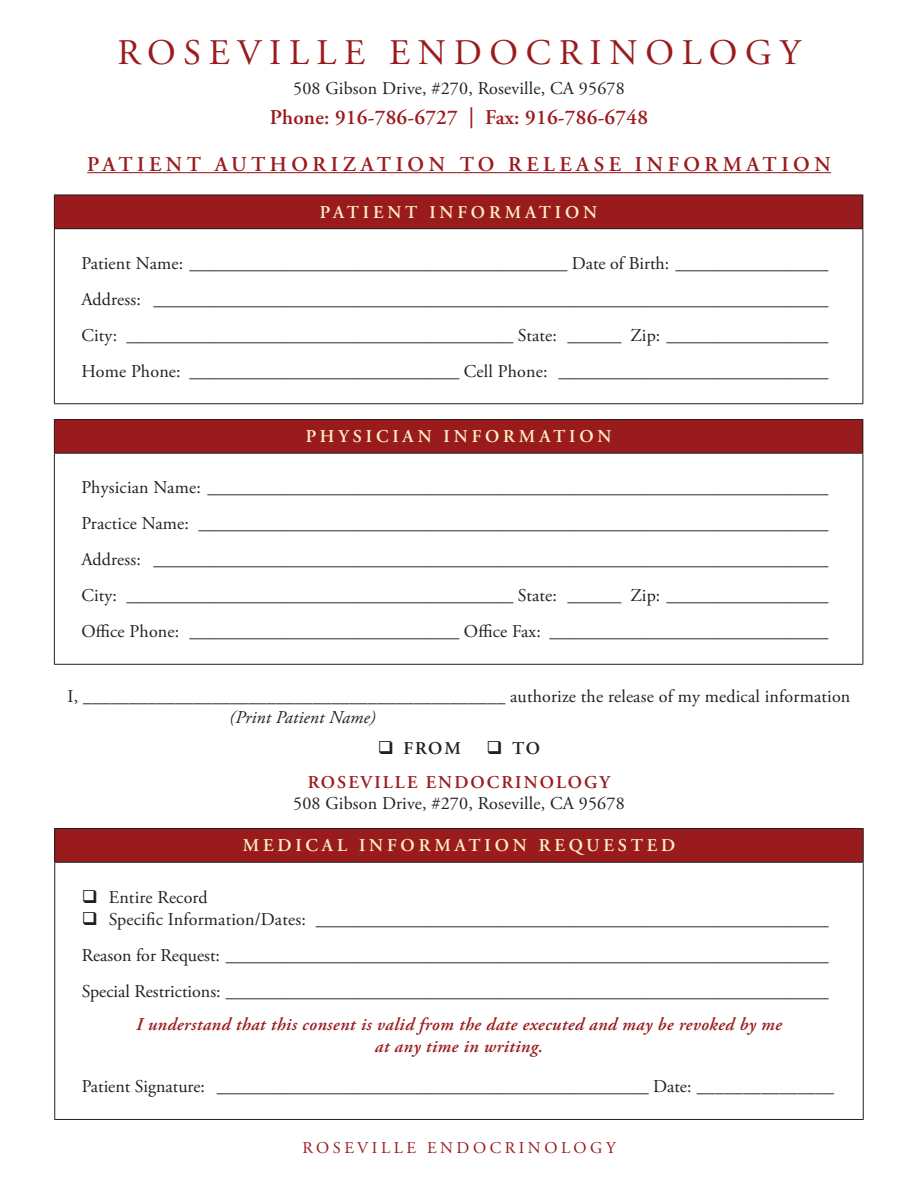
<style>
.page{position:relative;width:918px;height:1188px;background:#fff}
.page>*{position:absolute;margin:0;border:0;box-sizing:border-box;transform-origin:0 0}
.t1{font:36px "Adobe Garamond Pro";letter-spacing:.215em;color:#9a1b1e}
.t2{font:600 21px/46.2px "Adobe Garamond Pro";letter-spacing:.215em;color:#9a1b1e;text-align:center}
.t3{font:18px/36px "Adobe Garamond Pro";letter-spacing:.01em;color:#231f20;text-align:justify}
.t4{font:italic 600 18px/21.6px "Adobe Garamond Pro";letter-spacing:.025em;color:#9a1b1e;text-align:center}
.t5{font:600 18px "Adobe Garamond Pro";letter-spacing:.215em;color:#fdf1c0}
.t6{font:600 18px/33.6px "Adobe Garamond Pro";letter-spacing:.115em;color:#9a1b1e}
.t7{font:italic 18px "Adobe Garamond Pro";letter-spacing:.01em;color:#231f20}
.t8{font:600 18px "Adobe Garamond Pro";color:#231f20}
.t9{font:16.5px "Adobe Garamond Pro";letter-spacing:.215em;color:#9a1b1e}
.s1{color:#231f20}
</style>
<div class="page">
<hr style="left:87px;top:172px;width:744px;height:1px;background:#9a1b1e">
<div style="left:54px;top:195px;width:809px;height:34px;background:#9a1b1e"></div>
<hr style="left:54px;top:229px;width:1px;height:174px;background:#231f20">
<hr style="left:862px;top:229px;width:1px;height:174px;background:#231f20">
<hr style="left:54px;top:403px;width:809px;height:1px;background:#231f20">
<hr style="left:54px;top:195px;width:809px;height:1px;background:#231f20">
<hr style="left:54px;top:195px;width:1px;height:33px;background:#231f20">
<hr style="left:862px;top:195px;width:1px;height:33px;background:#231f20">
<hr style="left:54px;top:228px;width:809px;height:1px;background:#231f20">
<div style="left:54px;top:419px;width:809px;height:34px;background:#9a1b1e"></div>
<hr style="left:54px;top:419px;width:809px;height:1px;background:#231f20">
<hr style="left:54px;top:420px;width:1px;height:33px;background:#231f20">
<hr style="left:862px;top:420px;width:1px;height:33px;background:#231f20">
<hr style="left:54px;top:453px;width:809px;height:1px;background:#231f20">
<hr style="left:54px;top:454px;width:1px;height:210px;background:#231f20">
<hr style="left:862px;top:454px;width:1px;height:210px;background:#231f20">
<hr style="left:54px;top:664px;width:809px;height:1px;background:#231f20">
<div style="left:55px;top:829px;width:808px;height:33px;background:#9a1b1e"></div>
<hr style="left:54px;top:863px;width:1px;height:256px;background:#231f20">
<hr style="left:863px;top:863px;width:1px;height:256px;background:#231f20">
<hr style="left:54px;top:1119px;width:810px;height:1px;background:#231f20">
<hr style="left:54px;top:828px;width:810px;height:1px;background:#231f20">
<hr style="left:54px;top:829px;width:1px;height:33px;background:#231f20">
<hr style="left:863px;top:829px;width:1px;height:33px;background:#231f20">
<hr style="left:54px;top:862px;width:810px;height:1px;background:#231f20">
<h1 class="t1" style="left:118px;top:31px;width:684px">Roseville Endocr inology</h1>
<p class="t3" style="left:293px;top:71px;width:333px">508 Gibson Drive, #270, Roseville, CA 95678</p>
<p class="t2" style="left:87px;top:95px;width:745px">PHONE: 916-786-6727 | FAX: 916-786-6748<br>PATIENT AUTHORIZATION TO RELEASE INFORMATION</p>
<p class="t5" style="left:320px;top:202px;width:279px">PATIENT INFORMATION</p>
<p class="t3" style="left:81px;top:246px;width:749px">Patient Name: __________________________________________ Date of Birth: _________________ Address: ___________________________________________________________________________ City: ___________________________________________ State: ______ Zip: __________________ Home Phone: ______________________________ Cell Phone: ______________________________</p>
<p class="t5" style="left:306px;top:426px;width:307px">PHYSICIAN INFORMATION</p>
<p class="t3" style="left:81px;top:470px;width:749px">Physician Name: _____________________________________________________________________ Practice Name: ______________________________________________________________________ Address: ___________________________________________________________________________ City: ___________________________________________ State: ______ Zip: __________________ Office Phone: ______________________________ Office Fax: _______________________________</p>
<p class="t3" style="left:68px;top:679px;width:784px">I, ______________________________________________ authorize the release of my medical information</p>
<p class="t7" style="left:229px;top:707px;width:148px">(Print Patient Name)</p>
<p class="t8" style="left:378px;top:738px;width:85px">❑ FROM</p>
<p class="t6" style="left:308px;top:732px;width:304px;text-indent:179px"><span class="s1">❑ TO<br></span>ROSEVILLE ENDOCRINOLOGY</p>
<p class="t3" style="left:293px;top:786px;width:333px">508 Gibson Drive, #270, Roseville, CA 95678</p>
<p class="t5" style="left:243px;top:835px;width:434px">MEDICAL INFORMATION REQUESTED</p>
<p class="t3" style="left:82px;top:880px;width:127px">❑ Entire Record</p>
<p class="t3" style="left:82px;top:902px;width:748px">❑ Specific Information/Dates: _________________________________________________________ Reason for Request: ___________________________________________________________________ Special Restrictions: ___________________________________________________________________</p>
<p class="t4" style="left:136px;top:1015px;width:647px">I understand that this consent is valid from the date executed and may be revoked by me at any time in writing.</p>
<p class="t3" style="left:82px;top:1069px;width:754px">Patient Signature: ________________________________________________ Date: _______________</p>
<p class="t9" style="left:303px;top:1138px;width:314px">Roseville Endocr inology</p>
</div>
